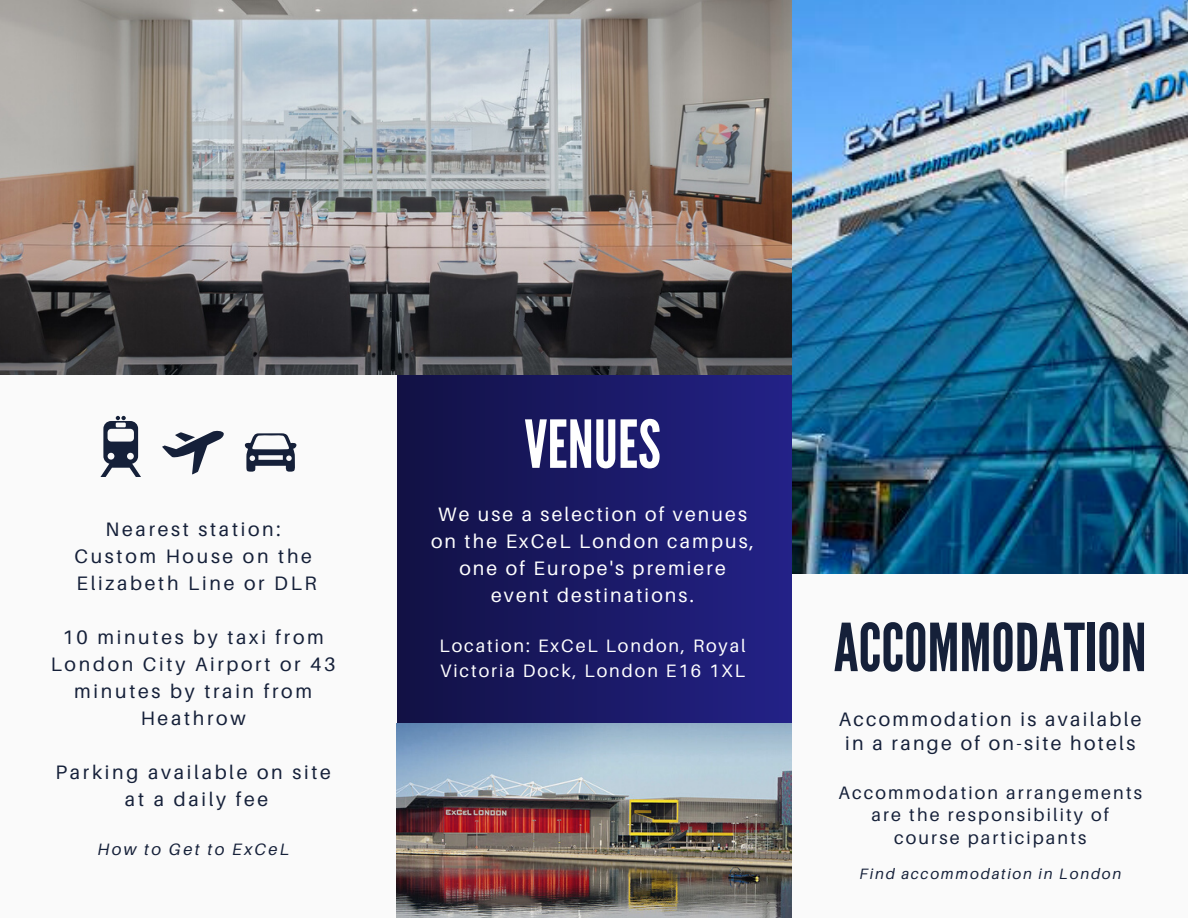
<style>
.page{position:relative;width:1188px;height:918px;background:#fff}
.page>*{position:absolute;margin:0;border:0;box-sizing:border-box;transform-origin:0 0}
.t1{font:66px "League Gothic";color:#152039}
.t2{font:66px "League Gothic";color:#fff}
.t3{font:19.5px/27px "Aileron";letter-spacing:.14em;color:#152039;text-align:center}
.t4{font:19.5px/27px "Aileron";letter-spacing:.11em;color:#fff;text-align:center}
.t5{font:19.5px "Aileron";letter-spacing:.12em;color:#152039}
.t6{font:18px/22.5px "Aileron";letter-spacing:.12em;color:#152039;text-align:center}
.t7{font:18px/24.8px "Aileron";letter-spacing:.11em;color:#fff}
.t8{font:italic 16.5px "Aileron";letter-spacing:.14em;color:#152039}
.t9{font:italic 15px "Aileron";letter-spacing:.12em;color:#152039}
</style>
<div class="page">
<svg style="left:397px;top:375px;width:395px;height:349px;background:#1a1965"></svg>
<img style="left:0;top:0;width:792px;height:375px">
<img style="left:792px;top:0;width:396px;height:574px">
<div style="left:0;top:375px;width:397px;height:543px;background:#fafafa"></div>
<img style="left:396px;top:724px;width:396px;height:194px">
<div style="left:793px;top:575px;width:395px;height:343px;background:#fafafa"></div>
<svg style="left:162px;top:430px;width:62px;height:44px"></svg>
<svg style="left:100px;top:416px;width:41px;height:61px"></svg>
<svg style="left:245px;top:433px;width:51px;height:39px"></svg>
<p class="t3" style="left:106px;top:515px;width:177px">Nearest station:</p>
<p class="t3" style="left:74px;top:542px;width:239px">Custom House on the</p>
<p class="t3" style="left:77px;top:569px;width:242px">Elizabeth Line or DLR</p>
<p class="t3" style="left:62px;top:623px;width:263px">10 minutes by taxi from</p>
<p class="t3" style="left:51px;top:650px;width:286px">London City Airport or 43 minutes by train from<br>Heathrow</p>
<p class="t3" style="left:56px;top:758px;width:277px">Parking available on site</p>
<p class="t3" style="left:125px;top:785px;width:145px">at a daily fee</p>
<p class="t8" style="left:98px;top:839px;width:193px">How to Get to ExCeL</p>
<p class="t2" style="left:524px;top:406px;width:138px">VENUES</p>
<p class="t4" style="left:438px;top:500px;width:310px">We use a selection of venues</p>
<p class="t4" style="left:431px;top:527px;width:325px">on the ExCeL London campus, one of Europe's premiere</p>
<p class="t4" style="left:491px;top:581px;width:204px">event destinations.</p>
<p class="t7" style="left:440px;top:633px;width:308px">Location: ExCeL London, Royal<br>Victoria Dock, London E16 1XL</p>
<p class="t1" style="left:834px;top:609px;width:314px">ACCOMMODATION</p>
<p class="t5" style="left:839px;top:707px;width:304px">Accommodation is available</p>
<p class="t5" style="left:845px;top:731px;width:292px">in a range of on-site hotels</p>
<p class="t6" style="left:839px;top:781px;width:305px">Accommodation arrangements are the responsibility of</p>
<p class="t6" style="left:894px;top:826px;width:194px">course participants</p>
<p class="t9" style="left:860px;top:864px;width:263px">Find accommodation in London</p>
</div>
